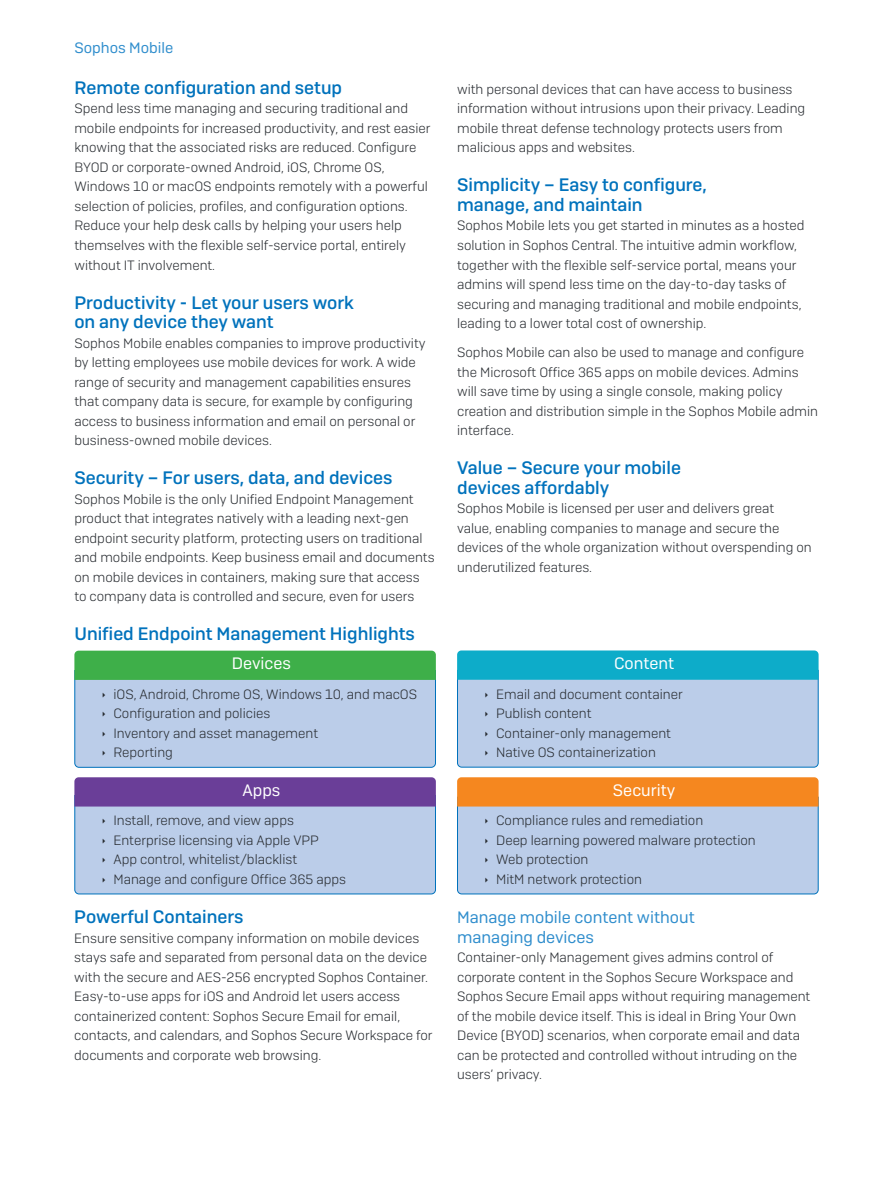
<style>
.page{position:relative;width:893px;height:1191px;background:#fff}
.page>*{position:absolute;margin:0;border:0;box-sizing:border-box;transform-origin:0 0}
.Subheading_1{font:500 18px/19.5px "Sophos Sans";color:#0072bc}
.Subheading_2{font:16.5px/19.5px "Sophos Sans";color:#308ecd}
.Subheading_2-2{font:16.5px "Sophos Sans";color:#fff}
.t1{font:15px "Sophos Sans";color:#308ecd}
.Body_Copy{font:300 13.5px/19.5px "Sophos Sans";color:#282c31}
</style>
<div class="page">
<svg style="left:74px;top:650px;width:362px;height:118px;background:#9ac4c1"></svg>
<svg style="left:74px;top:777px;width:362px;height:117px;background:#a5a8d4"></svg>
<svg style="left:457px;top:650px;width:362px;height:118px;background:#8dc3e0"></svg>
<svg style="left:457px;top:777px;width:362px;height:117px;background:#c7bab6"></svg>
<p class="t1" style="left:74px;top:39px;width:100px">Sophos Mobile</p>
<p class="Subheading_1" style="left:74px;top:78px;width:269px">Remote configuration and setup</p>
<p class="Body_Copy" style="left:74px;top:99px;width:358px">Spend less time managing and securing traditional and mobile endpoints for increased productivity, and rest easier knowing that the associated risks are reduced. Configure BYOD or corporate-owned Android, iOS, Chrome OS, Windows 10 or macOS endpoints remotely with a powerful selection of policies, profiles, and configuration options.<br>Reduce your help desk calls by helping your users help themselves with the flexible self-service portal, entirely without IT involvement.</p>
<p class="Subheading_1" style="left:74px;top:292px;width:281px">Productivity - Let your users work on any device they want</p>
<p class="Body_Copy" style="left:74px;top:333px;width:353px">Sophos Mobile enables companies to improve productivity by letting employees use mobile devices for work. A wide range of security and management capabilities ensures that company data is secure, for example by configuring access to business information and email on personal or business-owned mobile devices.</p>
<p class="Subheading_1" style="left:74px;top:468px;width:320px">Security – For users, data, and devices</p>
<p class="Body_Copy" style="left:74px;top:489px;width:362px">Sophos Mobile is the only Unified Endpoint Management product that integrates natively with a leading next-gen endpoint security platform, protecting users on traditional and mobile endpoints. Keep business email and documents on mobile devices in containers, making sure that access to company data is controlled and secure, even for users</p>
<p class="Subheading_1" style="left:74px;top:624px;width:342px">Unified Endpoint Management Highlights</p>
<p class="Subheading_2-2" style="left:232px;top:654px;width:61px">Devices</p>
<p class="Body_Copy" style="left:113px;top:684px;width:305px">iOS, Android, Chrome OS, Windows 10, and macOS</p>
<p class="Body_Copy" style="left:113px;top:703px;width:158px">Configuration and policies</p>
<p class="Body_Copy" style="left:113px;top:723px;width:206px">Inventory and asset management</p>
<p class="Body_Copy" style="left:113px;top:742px;width:61px">Reporting</p>
<p class="Subheading_2-2" style="left:242px;top:780px;width:39px">Apps</p>
<p class="Body_Copy" style="left:113px;top:810px;width:182px">Install, remove, and view apps</p>
<p class="Body_Copy" style="left:113px;top:830px;width:207px">Enterprise licensing via Apple VPP</p>
<p class="Body_Copy" style="left:113px;top:849px;width:185px">App control, whitelist/blacklist</p>
<p class="Body_Copy" style="left:113px;top:869px;width:234px">Manage and configure Office 365 apps</p>
<p class="Subheading_1" style="left:74px;top:906px;width:171px">Powerful Containers</p>
<p class="Body_Copy" style="left:74px;top:927px;width:360px">Ensure sensitive company information on mobile devices stays safe and separated from personal data on the device with the secure and AES-256 encrypted Sophos Container.<br>Easy-to-use apps for iOS and Android let users access containerized content: Sophos Secure Email for email, contacts, and calendars, and Sophos Secure Workspace for documents and corporate web browsing.</p>
<p class="Body_Copy" style="left:457px;top:79px;width:350px">with personal devices that can have access to business information without intrusions upon their privacy. Leading mobile threat defense technology protects users from malicious apps and websites.</p>
<p class="Subheading_1" style="left:457px;top:175px;width:251px">Simplicity – Easy to configure, manage, and maintain</p>
<p class="Body_Copy" style="left:457px;top:216px;width:349px">Sophos Mobile lets you get started in minutes as a hosted solution in Sophos Central. The intuitive admin workflow, together with the flexible self-service portal, means your admins will spend less time on the day-to-day tasks of securing and managing traditional and mobile endpoints, leading to a lower total cost of ownership.</p>
<p class="Body_Copy" style="left:457px;top:342px;width:362px">Sophos Mobile can also be used to manage and configure the Microsoft Office 365 apps on mobile devices. Admins will save time by using a single console, making policy creation and distribution simple in the Sophos Mobile admin interface.</p>
<p class="Subheading_1" style="left:457px;top:458px;width:225px">Value – Secure your mobile devices affordably</p>
<p class="Body_Copy" style="left:457px;top:498px;width:356px">Sophos Mobile is licensed per user and delivers great value, enabling companies to manage and secure the devices of the whole organization without overspending on underutilized features.</p>
<p class="Subheading_2-2" style="left:614px;top:654px;width:62px">Content</p>
<p class="Body_Copy" style="left:496px;top:684px;width:188px">Email and document container</p>
<p class="Body_Copy" style="left:496px;top:703px;width:97px">Publish content</p>
<p class="Body_Copy" style="left:496px;top:723px;width:176px">Container-only management</p>
<p class="Body_Copy" style="left:496px;top:742px;width:161px">Native OS containerization</p>
<p class="Subheading_2-2" style="left:613px;top:780px;width:64px">Security</p>
<p class="Body_Copy" style="left:496px;top:810px;width:209px">Compliance rules and remediation</p>
<p class="Body_Copy" style="left:496px;top:830px;width:261px">Deep learning powered malware protection</p>
<p class="Body_Copy" style="left:496px;top:849px;width:94px">Web protection</p>
<p class="Body_Copy" style="left:496px;top:869px;width:147px">MitM network protection</p>
<p class="Subheading_2" style="left:457px;top:907px;width:239px">Manage mobile content without managing devices</p>
<p class="Body_Copy" style="left:457px;top:947px;width:355px">Container-only Management gives admins control of corporate content in the Sophos Secure Workspace and Sophos Secure Email apps without requiring management of the mobile device itself. This is ideal in Bring Your Own Device (BYOD) scenarios, when corporate email and data can be protected and controlled without intruding on the users’ privacy.</p>
</div>
